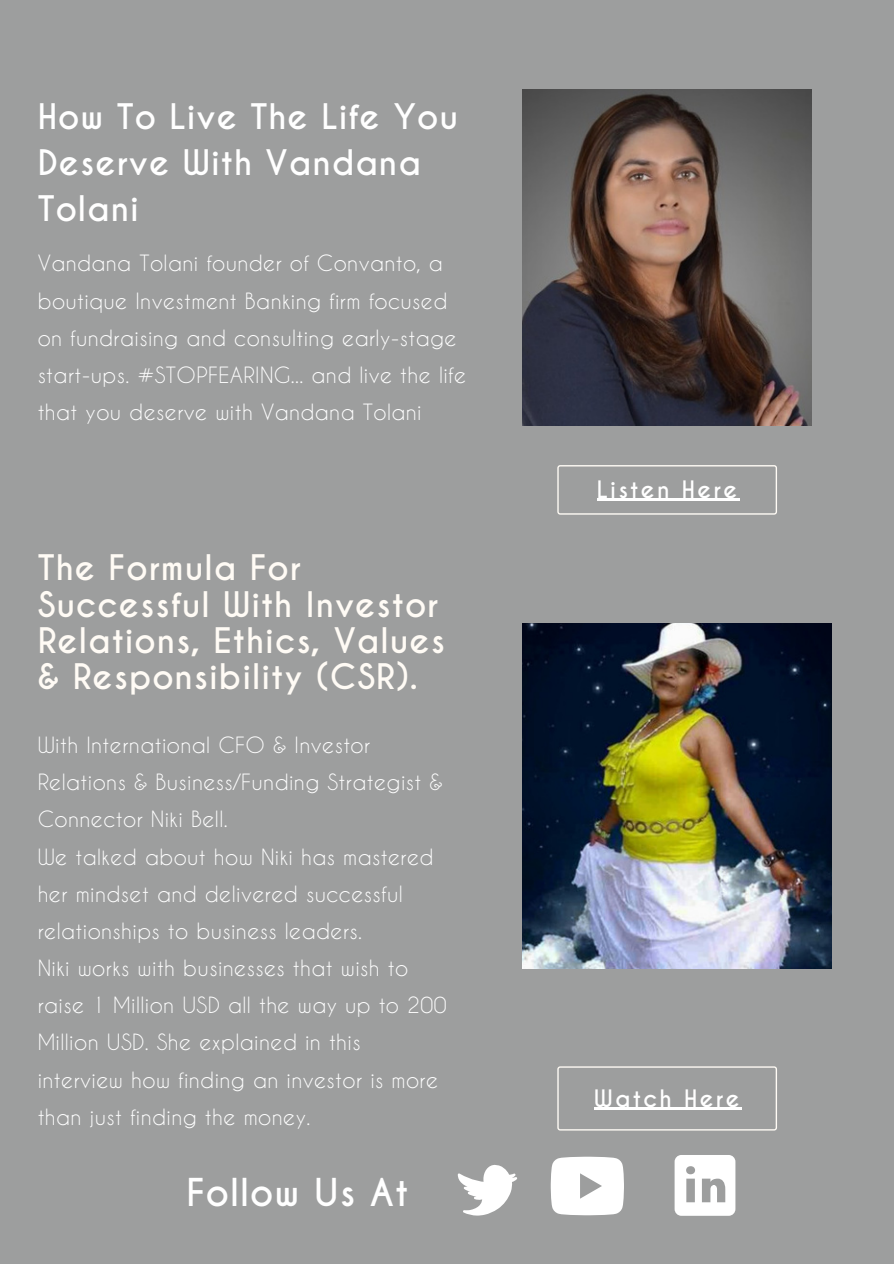
<style>
.page{position:relative;width:894px;height:1264px;background:#fff}
.page>*{position:absolute;margin:0;border:0;box-sizing:border-box;transform-origin:0 0}
.t1{font:700 36px "Caviar Dreams";letter-spacing:.03em;color:#fff}
.t2{font:700 33px/36px "Caviar Dreams";letter-spacing:.03em;color:#fffbf5}
.t3{font:700 33px/46.2px "Caviar Dreams";letter-spacing:.03em;color:#fff}
.t4{font:700 22.5px "Caviar Dreams";letter-spacing:.1em;color:#fff}
.t5{font:21px/37.2px "Caviar Dreams";letter-spacing:.02em;color:#fff}
</style>
<div class="page">
<div style="left:0;top:0;width:893px;height:1263px;background:#9d9e9e"></div>
<svg style="left:557px;top:465px;width:219px;height:49px"></svg>
<svg style="left:457px;top:1165px;width:60px;height:50px"></svg>
<svg style="left:550px;top:1156px;width:73px;height:59px;background:#f2f2f2"></svg>
<svg style="left:674px;top:1155px;width:61px;height:60px"></svg>
<svg style="left:557px;top:1066px;width:219px;height:64px"></svg>
<img style="left:522px;top:89px;width:289px;height:336px">
<img style="left:522px;top:624px;width:308px;height:344px">
<hr style="left:596px;top:499px;width:143px;height:2px;background:#fff">
<hr style="left:594px;top:1107px;width:147px;height:2px;background:#fff">
<p class="t3" style="left:38px;top:94px;width:422px">How To Live The Life You<br>Deserve With Vandana<br>Tolani</p>
<p class="t5" style="left:38px;top:244px;width:430px">Vandana Tolani founder of Convanto, a boutique Investment Banking firm focused on fundraising and consulting early-stage start-ups. #STOPFEARING... and live the life that you deserve with Vandana Tolani</p>
<p class="t2" style="left:38px;top:551px;width:408px">The Formula For<br>Successful With Investor<br>Relations, Ethics, Values &amp; Responsibility (CSR).</p>
<p class="t5" style="left:38px;top:726px;width:406px">With International CFO &amp; Investor<br>Relations &amp; Business/Funding Strategist &amp;<br>Connector Niki Bell.</p>
<p class="t5" style="left:38px;top:837px;width:397px">We talked about how Niki has mastered her mindset and delivered successful relationships to business leaders.</p>
<p class="t5" style="left:38px;top:949px;width:410px">Niki works with businesses that wish to raise 1 Million USD all the way up to 200<br>Million USD. She explained in this interview how finding an investor is more than just finding the money.</p>
<p class="t1" style="left:186px;top:1170px;width:223px">Follow Us At</p>
<p class="t4" style="left:596px;top:475px;width:142px">Listen Here</p>
<p class="t4" style="left:594px;top:1084px;width:147px">Watch Here</p>
</div>
